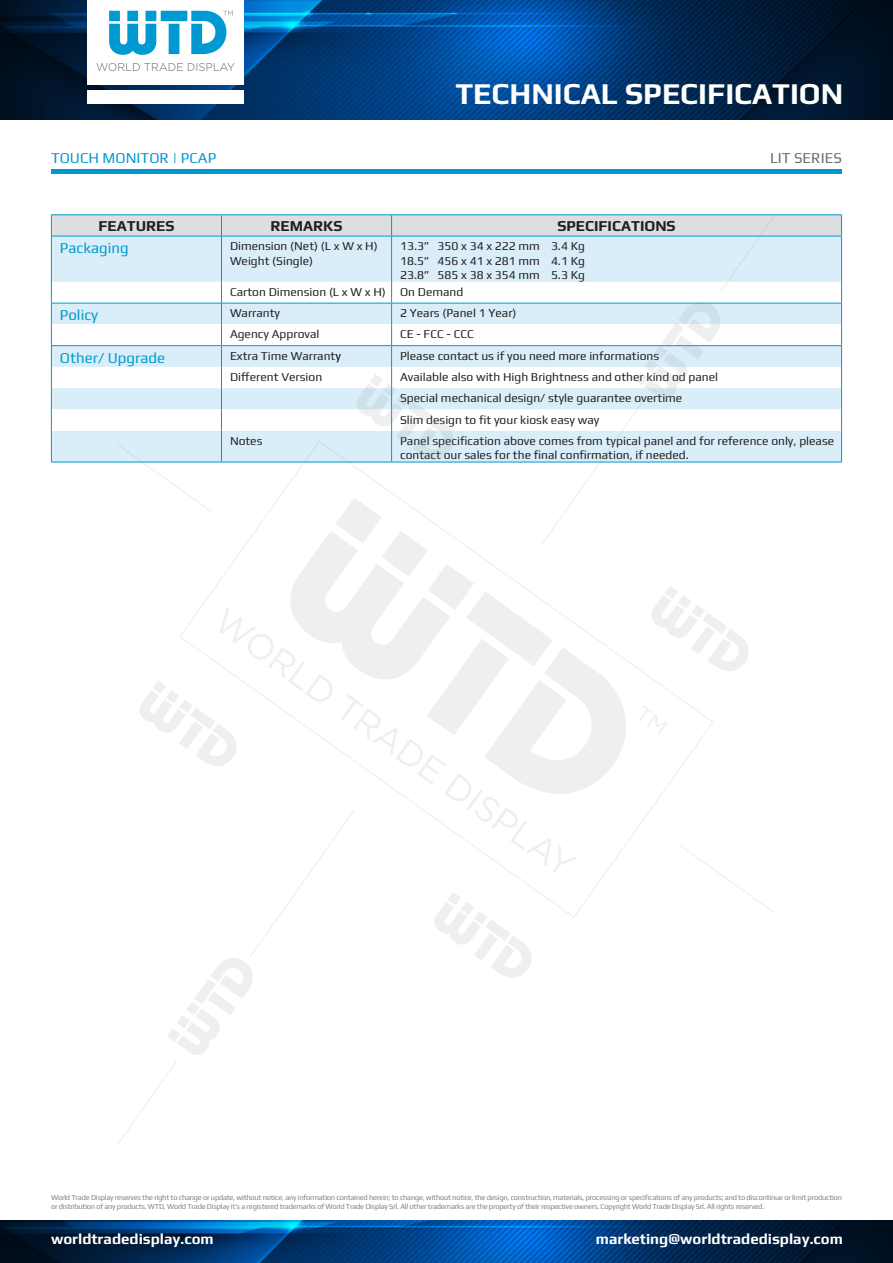
<style>
.page{position:relative;width:893px;height:1263px;background:#fff}
.page>*{position:absolute;margin:0;border:0;box-sizing:border-box;transform-origin:0 0}
.t1{font:700 30px "Play";color:#fff}
.t2{font:700 15px "Play";color:#fff}
.t3{font:15px "Play";color:#0099d1}
.t4{font:700 15px "Play";color:#231f20}
.t5{font:15px "Play";color:#6c6d70}
.t6{font:12px/14.4px "Play";color:#231f20}
.t7{font:7.5px/9px "Play";letter-spacing:-.035em;color:#808285}
.s1{color:#000}
</style>
<div class="page">
<img style="left:0;top:1220px;width:893px;height:43px">
<img style="left:0;top:0;width:893px;height:119px">
<div style="left:87px;top:0;width:157px;height:85px;background:#fff"></div>
<div style="left:87px;top:90px;width:157px;height:14px;background:#fff"></div>
<svg style="left:96px;top:63px;width:139px;height:8px"></svg>
<svg style="left:109px;top:11px;width:124px;height:44px"></svg>
<hr style="left:51px;top:170px;width:791px;height:4px;background:#0099d1">
<hr style="left:51px;top:214px;width:170px;height:1px;background:#0099d1">
<hr style="left:221px;top:214px;width:171px;height:1px;background:#0099d1">
<hr style="left:392px;top:214px;width:450px;height:1px;background:#0099d1">
<svg style="left:714px;top:869px;width:60px;height:44px"></svg>
<svg style="left:219px;top:608px;width:358px;height:265px"></svg>
<svg style="left:285px;top:544px;width:351px;height:250px"></svg>
<svg style="left:639px;top:705px;width:28px;height:30px"></svg>
<svg style="left:140px;top:680px;width:99px;height:86px"></svg>
<svg style="left:435px;top:893px;width:96px;height:85px"></svg>
<svg style="left:652px;top:586px;width:97px;height:85px"></svg>
<svg style="left:118px;top:809px;width:237px;height:335px"></svg>
<svg style="left:51px;top:215px;width:791px;height:329px"></svg>
<h1 class="t1" style="left:455px;top:72px;width:389px">TECHNICAL SPECIFICATION</h1>
<p class="t3" style="left:51px;top:148px;width:167px">TOUCH MONITOR | PCAP</p>
<p class="t5" style="left:770px;top:148px;width:73px">LIT SERIES</p>
<p class="t4" style="left:98px;top:215px;width:77px">FEATURES</p>
<p class="t4" style="left:271px;top:215px;width:73px">REMARKS</p>
<p class="t4" style="left:557px;top:215px;width:120px">SPECIFICATIONS</p>
<p class="t3" style="left:60px;top:237px;width:70px">Packaging</p>
<p class="t6" style="left:230px;top:238px;width:149px">Dimension (Net) (L x W x H)<br>Weight (Single)</p>
<p class="t6" style="left:400px;top:238px;width:186px;text-align:justify">13.3” 350 x 34 x 222 mm 3.4 Kg 18.5” 456 x 41 x 281 mm 4.1 Kg 23.8” 585 x 38 x 354 mm 5.3 Kg</p>
<p class="t6" style="left:230px;top:284px;width:235px">Carton Dimension (L x W x H) On Demand</p>
<p class="t3" style="left:60px;top:304px;width:40px">Policy</p>
<p class="t6" style="left:230px;top:305px;width:52px">Warranty</p>
<p class="t6" style="left:400px;top:305px;width:118px">2 Years (Panel 1 Year)</p>
<p class="t6" style="left:230px;top:326px;width:91px">Agency Approval</p>
<p class="t6" style="left:400px;top:326px;width:75px">CE - FCC - CCC</p>
<p class="t3" style="left:60px;top:347px;width:107px">Other/ Upgrade</p>
<p class="t6" style="left:230px;top:348px;width:112px">Extra Time Warrant<span class="s1">y</span></p>
<p class="t6" style="left:400px;top:348px;width:261px">Please contact us if you need more informations</p>
<p class="t6" style="left:230px;top:369px;width:94px">Different Version</p>
<p class="t6" style="left:400px;top:365px;width:320px;line-height:21.3px">Available also with High Brightness and other kind od panel<br>Special mechanical design/ style guarantee overtime<br>Slim design to fit your kiosk easy way</p>
<p class="t6" style="left:230px;top:433px;width:34px">Notes</p>
<p class="t6" style="left:400px;top:433px;width:436px">Panel specification above comes from typical panel and for reference only, please contact our sales for the final confirmation, if needed.</p>
<p class="t7" style="left:51px;top:1192px;width:792px">World Trade Display reserves the right to change or update, without notice, any information contained herein; to change, without notice, the design, construction, materials, processing or specifications of any products; and to discontinue or limit production or distribution of any products. WTD, World Trade Display it’s a registered trademarks of World Trade Display Srl. All other trademarks are the property of their respective owners. Copyright World Trade Display Srl. All rights reserved.</p>
<p class="t2" style="left:51px;top:1228px;width:164px">worldtradedisplay.com</p>
<p class="t2" style="left:596px;top:1228px;width:248px">marketing@worldtradedisplay.com</p>
</div>
